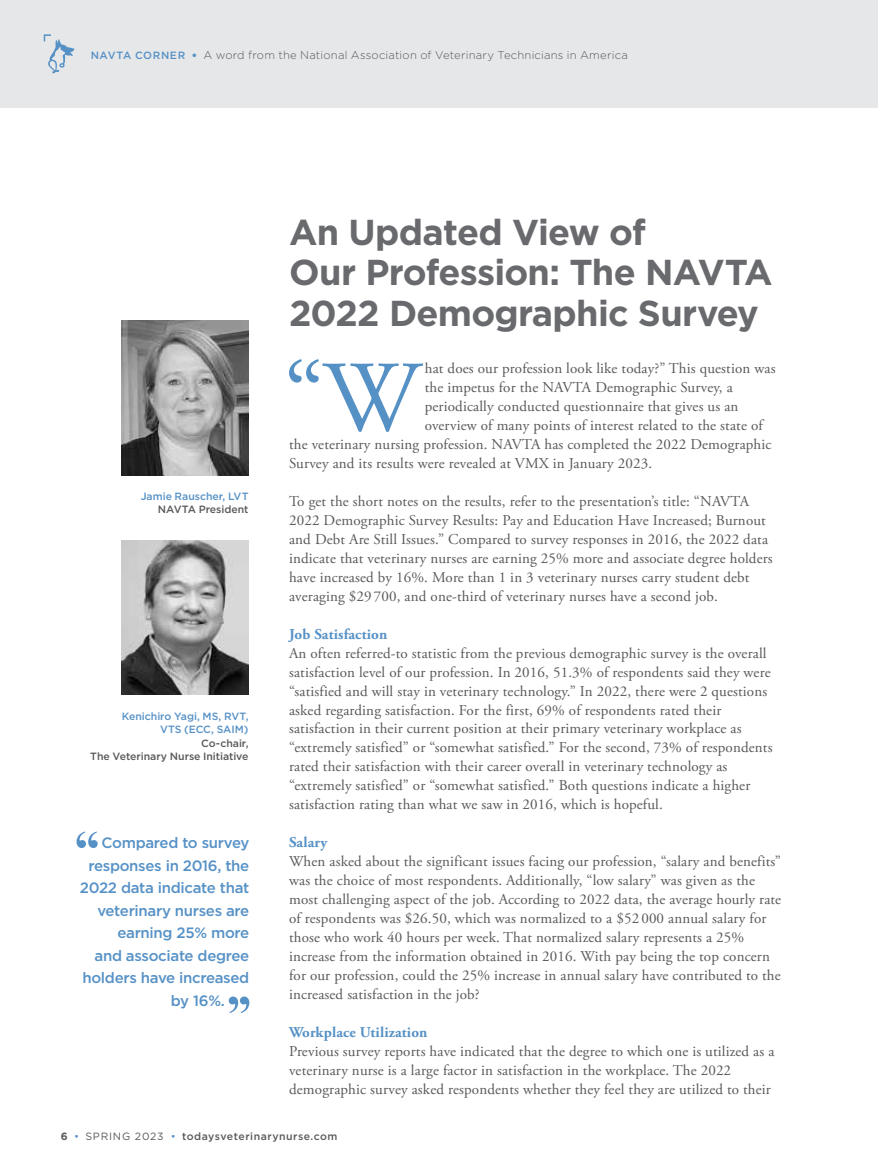
<style>
.page{position:relative;width:878px;height:1175px;background:#fff}
.page>*{position:absolute;margin:0;border:0;box-sizing:border-box;transform-origin:0 0}
.t1{font:100.65px "Adobe Garamond Pro";color:#5691c6}
.t2{font:700 36px/40.5px "Gotham";letter-spacing:-.025em;color:#696a6d}
.t3{font:15px/18.9px "Adobe Garamond Pro";letter-spacing:.01em;color:#58595b}
.t4{font:500 15px "Gotham";letter-spacing:-.02em;color:#5691c6}
.t5{font:700 15px "Adobe Garamond Pro";letter-spacing:.01em;color:#5691c6}
.t6{font:300 11.25px "Gotham";letter-spacing:.015em;color:#58595b}
.t7{font:500 10.5px/13.5px "Gotham";letter-spacing:-.005em;color:#5691c6;text-align:right}
.t8{font:500 10.5px/13.5px "Gotham";color:#58595b;text-align:right}
.t9{font:500 10.5px "Gotham";letter-spacing:.05em;color:#58595b}
.s1{font-weight:500;font-size:10.5px;color:#5691c6}
.s2{font-weight:900;font-size:10.5px;color:#5691c6}
.s3{font-weight:700}
.s4{font-weight:400;color:#5691c6}
.s5{font-weight:400}
</style>
<div class="page">
<div style="left:0;top:0;width:878px;height:108px;background:#e6e7e8"></div>
<svg style="left:43px;top:34px;width:31px;height:39px"></svg>
<svg style="left:77px;top:831px;width:21px;height:17px"></svg>
<svg style="left:229px;top:996px;width:20px;height:17px"></svg>
<img style="left:122px;top:320px;width:126px;height:155px">
<img style="left:122px;top:540px;width:126px;height:155px">
<p class="t6" style="left:91px;top:50px;width:538px"><span class="s1">NAVTA CORNER</span> <span class="s2">•</span> A word from the National Association of Veterinary Technicians in America</p>
<p class="t7" style="left:141px;top:490px;width:109px">Jamie Rauscher, LVT</p>
<p class="t8" style="left:158px;top:503px;width:92px">NAVTA President</p>
<p class="t7" style="left:122px;top:710px;width:128px">Kenichiro Yagi, MS, RVT,<br>VTS (ECC, SAIM)</p>
<p class="t8" style="left:90px;top:737px;width:160px">Co-chair,<br>The Veterinary Nurse Initiative</p>
<p class="t4" style="left:102px;top:836px;width:149px">Compared to survey</p>
<p class="t4" style="left:88px;top:858px;width:162px">responses in 2016, the</p>
<p class="t4" style="left:80px;top:881px;width:171px">2022 data indicate that</p>
<p class="t4" style="left:97px;top:903px;width:153px">veterinary nurses are</p>
<p class="t4" style="left:117px;top:926px;width:133px">earning 25% more</p>
<p class="t4" style="left:94px;top:948px;width:156px">and associate degree</p>
<p class="t4" style="left:82px;top:971px;width:168px">holders have increased</p>
<p class="t4" style="left:171px;top:993px;width:55px">by 16%.</p>
<h2 class="t2" style="left:289px;top:214px;width:485px">An Updated View of<br>Our Profession: The NAVTA<br>2022 Demographic Survey</h2>
<h1 class="t1" style="left:283px;top:357px;width:138px">“W</h1>
<p class="t3" style="left:425px;top:360px;width:352px">hat does our profession look like today?” This question was</p>
<p class="t3" style="left:425px;top:379px;width:309px">the impetus for the NAVTA Demographic Survey, a</p>
<p class="t3" style="left:425px;top:398px;width:315px">periodically conducted questionnaire that gives us an</p>
<p class="t3" style="left:425px;top:417px;width:339px">overview of many points of interest related to the state of</p>
<p class="t3" style="left:289px;top:436px;width:484px">the veterinary nursing profession. NAVTA has completed the 2022 Demographic</p>
<p class="t3" style="left:289px;top:455px;width:365px">Survey and its results were revealed at VMX in January 2023.</p>
<p class="t3" style="left:289px;top:493px;width:485px">To get the short notes on the results, refer to the presentation’s title: “NAVTA 2022 Demographic Survey Results: Pay and Education Have Increased; Burnout and Debt Are Still Issues.” Compared to survey responses in 2016, the 2022 data indicate that veterinary nurses are earning 25% more and associate degree holders have increased by 16%. More than 1 in 3 veterinary nurses carry student debt averaging $29 700, and one-third of veterinary nurses have a second job.</p>
<p class="t5" style="left:289px;top:628px;width:100px">Job Satisfaction</p>
<p class="t3" style="left:289px;top:645px;width:485px">An often referred-to statistic from the previous demographic survey is the overall satisfaction level of our profession. In 2016, 51.3% of respondents said they were “satisfied and will stay in veterinary technology.” In 2022, there were 2 questions asked regarding satisfaction. For the first, 69% of respondents rated their satisfaction in their current position at their primary veterinary workplace as “extremely satisfied” or “somewhat satisfied.” For the second, 73% of respondents rated their satisfaction with their career overall in veterinary technology as “extremely satisfied” or “somewhat satisfied.” Both questions indicate a higher satisfaction rating than what we saw in 2016, which is hopeful.</p>
<p class="t5" style="left:289px;top:836px;width:40px">Salary</p>
<p class="t3" style="left:289px;top:853px;width:493px">When asked about the significant issues facing our profession, “salary and benefits” was the choice of most respondents. Additionally, “low salary” was given as the most challenging aspect of the job. According to 2022 data, the average hourly rate of respondents was $26.50, which was normalized to a $52 000 annual salary for those who work 40 hours per week. That normalized salary represents a 25% increase from the information obtained in 2016. With pay being the top concern for our profession, could the 25% increase in annual salary have contributed to the increased satisfaction in the job?</p>
<p class="t5" style="left:289px;top:1026px;width:140px">Workplace Utilization</p>
<p class="t3" style="left:289px;top:1042px;width:487px">Previous survey reports have indicated that the degree to which one is utilized as a veterinary nurse is a large factor in satisfaction in the workplace. The 2022 demographic survey asked respondents whether they feel they are utilized to their</p>
<p class="t9" style="left:61px;top:1131px;width:278px"><span class="s3">6</span> <span class="s4">•</span> <span class="s5">SPRING 2023</span> <span class="s4">•</span> todaysveterinarynurse.com</p>
</div>
